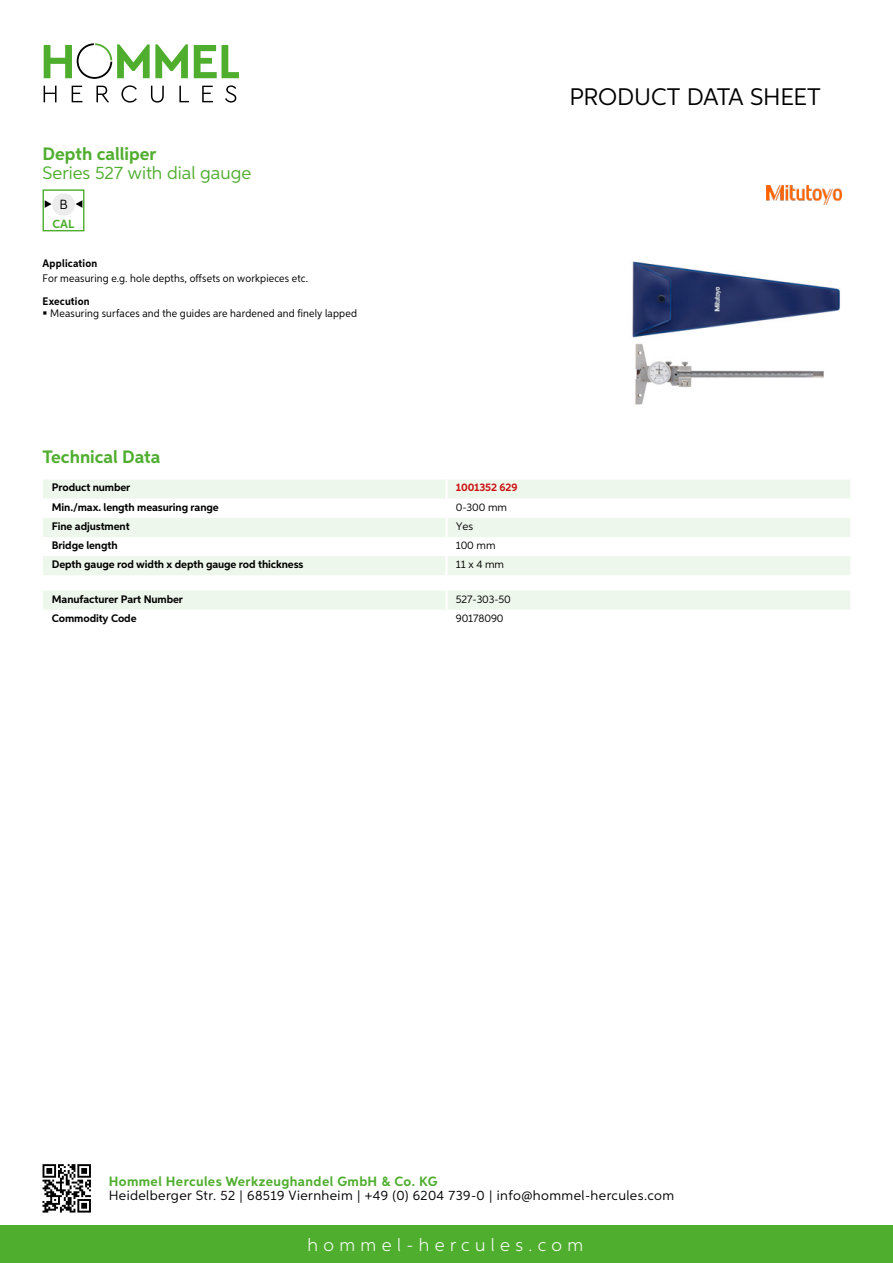
<style>
.page{position:relative;width:893px;height:1263px;background:#fff}
.page>*{position:absolute;margin:0;border:0;box-sizing:border-box;transform-origin:0 0}
.t1{font:24px "Aspira";letter-spacing:-.01em;color:#000}
.t2{font:700 18px "Aspira";color:#50ae2f}
.t3{font:18px "Aspira";color:#50ae2f}
.t4{font:300 18px "Aspira";letter-spacing:.3em;color:#fff}
.t5{font:13.5px "Aspira";letter-spacing:.03em;color:#000}
.t6{font:700 13.5px "Aspira";letter-spacing:.03em;color:#50ae2f}
.t7{font:13.35px "Aspira";color:#000}
.t8{font:700 11.85px "Aspira";color:#50ae2f}
.t9{font:700 10.95px "Aspira";letter-spacing:-.01em;color:#000}
.t10{font:10.95px "Aspira Nar";letter-spacing:.015em;color:#000}
.t11{font:10.95px "Aspira";letter-spacing:-.01em;color:#000}
.t12{font:700 10.95px "Aspira Nar";letter-spacing:.015em;color:#000}
.t13{font:700 10.95px "Aspira";letter-spacing:-.01em;color:#cd1013}
</style>
<div class="page">
<div style="left:0;top:1226px;width:893px;height:37px;background:#50ae2f"></div>
<svg style="left:43px;top:1164px;width:48px;height:48px"></svg>
<svg style="left:194px;top:45px;width:45px;height:33px"></svg>
<svg style="left:44px;top:43px;width:144px;height:36px"></svg>
<svg style="left:44px;top:86px;width:13px;height:16px"></svg>
<svg style="left:72px;top:86px;width:10px;height:16px"></svg>
<svg style="left:96px;top:86px;width:13px;height:16px"></svg>
<svg style="left:121px;top:85px;width:16px;height:18px"></svg>
<svg style="left:151px;top:86px;width:13px;height:17px"></svg>
<svg style="left:179px;top:86px;width:10px;height:16px"></svg>
<svg style="left:202px;top:86px;width:11px;height:16px"></svg>
<svg style="left:225px;top:85px;width:11px;height:18px"></svg>
<div style="left:43px;top:480px;width:807px;height:95px;background:#eef7eb"></div>
<svg style="left:43px;top:499px;width:807px;height:57px"></svg>
<hr style="left:445px;top:479px;width:3px;height:20px;background:#fff">
<hr style="left:445px;top:499px;width:3px;height:19px;background:#fff">
<hr style="left:445px;top:518px;width:3px;height:19px;background:#fff">
<hr style="left:445px;top:537px;width:3px;height:19px;background:#fff">
<hr style="left:445px;top:556px;width:3px;height:19px;background:#fff">
<div style="left:43px;top:591px;width:807px;height:19px;background:#eef7eb"></div>
<div style="left:43px;top:189px;width:42px;height:42px;border:1px solid #50ae2f"></div>
<div style="left:52px;top:193px;width:23px;height:23px;background:#ececec;border-radius:50%"></div>
<svg style="left:76px;top:200px;width:6px;height:8px"></svg>
<svg style="left:45px;top:200px;width:7px;height:8px"></svg>
<img style="left:632px;top:261px;width:208px;height:144px">
<img style="left:766px;top:185px;width:76px;height:19px">
<h2 class="t2" style="left:43px;top:142px;width:115px">Depth calliper</h2>
<h2 class="t3" style="left:43px;top:162px;width:210px">Series 527 with dial gauge</h2>
<p class="t7" style="left:60px;top:196px;width:10px">B</p>
<p class="t8" style="left:53px;top:216px;width:23px">CAL</p>
<p class="t12" style="left:43px;top:257px;width:56px">Application</p>
<p class="t10" style="left:43px;top:272px;width:267px">For measuring e.g. hole depths, offsets on workpieces etc.</p>
<p class="t12" style="left:43px;top:294px;width:49px">Execution</p>
<p class="t10" style="left:50px;top:307px;width:308px">Measuring surfaces and the guides are hardened and finely lapped</p>
<h2 class="t2" style="left:43px;top:445px;width:120px">Technical Data</h2>
<p class="t9" style="left:52px;top:481px;width:80px">Product number</p>
<p class="t13" style="left:456px;top:481px;width:63px">1001352 629</p>
<p class="t9" style="left:52px;top:500px;width:168px">Min./max. length measuring range</p>
<p class="t11" style="left:456px;top:500px;width:53px">0-300 mm</p>
<p class="t9" style="left:52px;top:519px;width:79px">Fine adjustment</p>
<p class="t11" style="left:456px;top:519px;width:19px">Yes</p>
<p class="t9" style="left:52px;top:538px;width:67px">Bridge length</p>
<p class="t11" style="left:456px;top:538px;width:41px">100 mm</p>
<p class="t9" style="left:52px;top:557px;width:253px">Depth gauge rod width x depth gauge rod thickness</p>
<p class="t11" style="left:456px;top:558px;width:50px">11 x 4 mm</p>
<p class="t9" style="left:52px;top:592px;width:133px">Manufacturer Part Number</p>
<p class="t11" style="left:456px;top:592px;width:57px">527-303-50</p>
<p class="t9" style="left:52px;top:611px;width:86px">Commodity Code</p>
<p class="t11" style="left:456px;top:611px;width:49px">90178090</p>
<h1 class="t1" style="left:569px;top:82px;width:253px">Product data sh eet</h1>
<p class="t6" style="left:109px;top:1172px;width:330px">Hommel Hercules Werkzeughandel GmbH &amp; Co. KG</p>
<p class="t5" style="left:109px;top:1187px;width:567px">Heidelberger Str. 52 | 68519 Viernheim | +49 (0) 6204 739-0 | info@hommel-hercules.com</p>
<h2 class="t4" style="left:307px;top:1234px;width:277px">hommel-hercules.com</h2>
</div>
